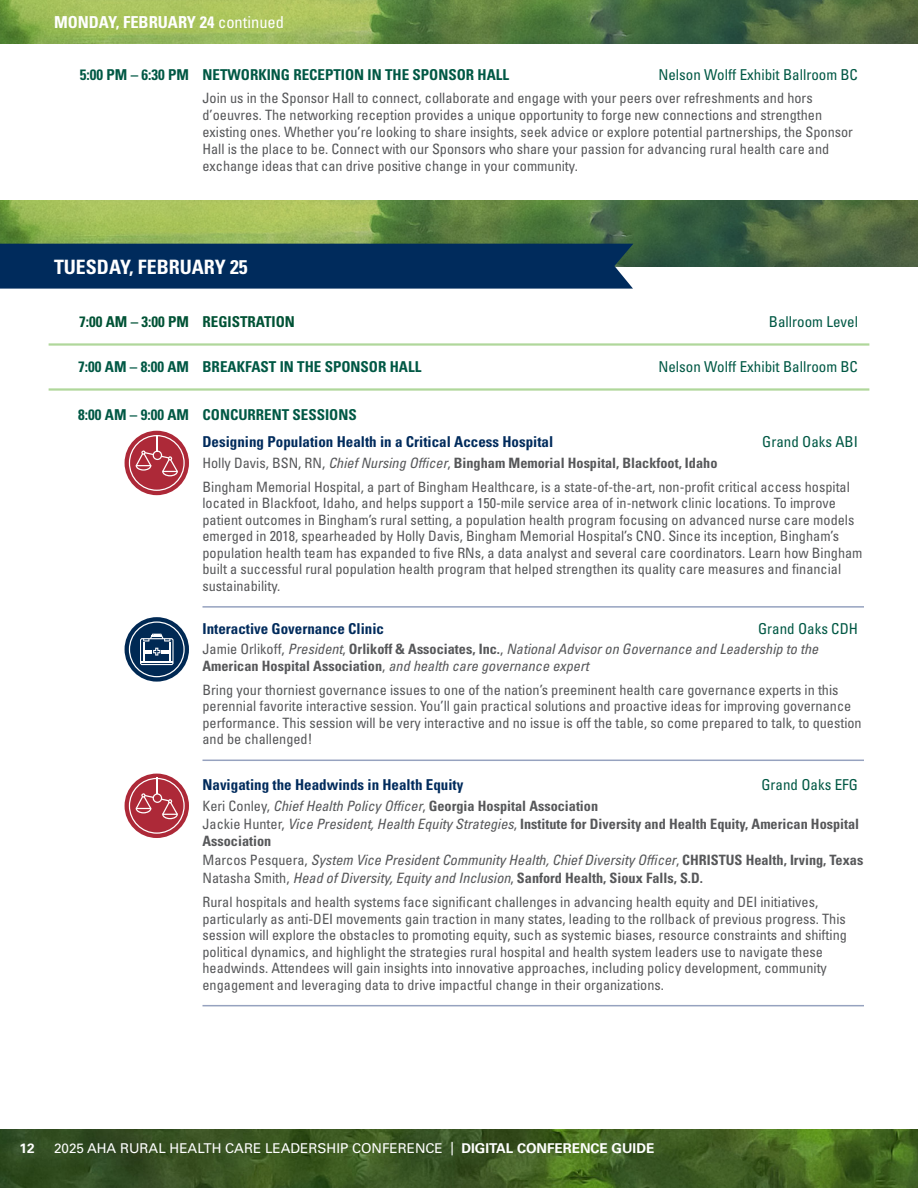
<style>
.page{position:relative;width:918px;height:1188px;background:#fff}
.page>*{position:absolute;margin:0;border:0;box-sizing:border-box;transform-origin:0 0}
.t1{font:700 condensed 19.8px "Univers LT Std";color:#fff}
.t2{font:700 condensed 16.5px "Univers LT Std";color:#fff}
.Time{font:700 condensed 15px "Univers LT Std";color:#005844}
.Time-2{font:700 condensed 15px "Univers LT Std";color:#002b5c}
.Time-3{font:condensed 15px "Univers LT Std";color:#005844}
.Time-4{font:700 condensed 15px "Univers LT Std";color:#005235}
.Time-5{font:condensed 14.25px/16.5px "Univers LT Std";color:#57585a}
.Time-6{font:italic condensed 14.25px/16.5px "Univers LT Pro";color:#57585a}
.Time-7{font:700 condensed 14.25px/16.5px "Univers LT Std";color:#57585a}
.t3{font:13.5px "Univers LT Std";color:#fff}
.t4{font:700 13.5px "Univers LT Std";color:#fff}
.s1{font-weight:400}
.s2{font-family:"Univers LT Pro";font-weight:400;font-style:italic}
.s3{font-family:"Univers LT Std";font-style:normal}
.s4{font-family:"Univers LT Std";font-weight:700;font-style:normal}
.s5{font-weight:700}
</style>
<div class="page">
<img style="left:0;top:1130px;width:918px;height:58px">
<img style="left:0;top:201px;width:918px;height:66px">
<div style="left:0;top:244px;width:633px;height:45px;background:#002b5c"></div>
<hr style="left:49px;top:343px;width:820px;height:3px;background:#b0d79b">
<hr style="left:49px;top:388px;width:820px;height:3px;background:#b0d79b">
<hr style="left:202px;top:606px;width:662px;height:2px;background:#96a2bf">
<hr style="left:202px;top:760px;width:662px;height:1px;background:#96a2bf">
<hr style="left:202px;top:1005px;width:662px;height:1px;background:#96a2bf">
<div style="left:125px;top:431px;width:64px;height:64px;background:#ad2938;border-radius:32px"></div>
<svg style="left:129px;top:435px;width:56px;height:56px"></svg>
<svg style="left:125px;top:617px;width:64px;height:65px"></svg>
<svg style="left:129px;top:621px;width:56px;height:56px"></svg>
<div style="left:125px;top:774px;width:64px;height:64px;background:#ad2938;border-radius:32px"></div>
<svg style="left:129px;top:778px;width:56px;height:56px"></svg>
<img style="left:0;top:0;width:918px;height:43px">
<p class="t2" style="left:54px;top:12px;width:232px">MONDAY, FEBRUARY 24 <span class="s1">continued</span></p>
<p class="Time" style="left:80px;top:65px;width:431px">5:00 PM – 6:30 PM NETWORKING RECEPTION IN THE SPONSOR HALL</p>
<p class="Time-3" style="left:658px;top:65px;width:201px">Nelson Wolff Exhibit Ballroom BC</p>
<p class="Time-5" style="left:202px;top:89px;width:652px;line-height:17.1px">Join us in the Sponsor Hall to connect, collaborate and engage with your peers over refreshments and hors d’oeuvres. The networking reception provides a unique opportunity to forge new connections and strengthen existing ones. Whether you’re looking to share insights, seek advice or explore potential partnerships, the Sponsor Hall is the place to be. Connect with our Sponsors who share your passion for advancing rural health care and exchange ideas that can drive positive change in your community.</p>
<p class="t1" style="left:54px;top:254px;width:195px">TUESDAY, FEBRUARY 25</p>
<p class="Time-4" style="left:79px;top:313px;width:217px">7:00 AM – 3:00 PM REGISTRATION</p>
<p class="Time-3" style="left:769px;top:312px;width:91px">Ballroom Level</p>
<p class="Time" style="left:78px;top:358px;width:345px">7:00 AM – 8:00 AM BREAKFAST IN THE SPONSOR HALL</p>
<p class="Time-3" style="left:658px;top:357px;width:201px">Nelson Wolff Exhibit Ballroom BC</p>
<p class="Time" style="left:78px;top:406px;width:280px">8:00 AM – 9:00 AM CONCURRENT SESSIONS</p>
<p class="Time-2" style="left:202px;top:433px;width:352px">Designing Population Health in a Critical Access Hospital</p>
<p class="Time-3" style="left:762px;top:432px;width:97px">Grand Oaks ABI</p>
<p class="Time-7" style="left:202px;top:455px;width:516px"><span class="s1">Holly Davis, BSN, RN,</span> <span class="s2">Chief Nursing Officer</span><span class="s1">,</span> Bingham Memorial Hospital, Blackfoot, Idaho</p>
<p class="Time-5" style="left:202px;top:478px;width:662px">Bingham Memorial Hospital, a part of Bingham Healthcare, is a state-of-the-art, non-profit critical access hospital located in Blackfoot, Idaho, and helps support a 150-mile service area of in-network clinic locations. To improve patient outcomes in Bingham’s rural setting, a population health program focusing on advanced nurse care models emerged in 2018, spearheaded by Holly Davis, Bingham Memorial Hospital’s CNO. Since its inception, Bingham’s population health team has expanded to five RNs, a data analyst and several care coordinators. Learn how Bingham built a successful rural population health program that helped strengthen its quality care measures and financial sustainability.</p>
<p class="Time-2" style="left:202px;top:619px;width:183px">Interactive Governance Clinic</p>
<p class="Time-3" style="left:758px;top:619px;width:101px">Grand Oaks CDH</p>
<p class="Time-6" style="left:202px;top:641px;width:617px"><span class="s3">Jamie Orlikoff,</span> President<span class="s3">,</span> <span class="s4">Orlikoff &amp; Associates, Inc.</span><span class="s3">,</span> National Advisor on Governance and Leadership to the<br><span class="s4">American Hospital Association</span><span class="s3">,</span> and health care governance expert</p>
<p class="Time-5" style="left:202px;top:681px;width:661px">Bring your thorniest governance issues to one of the nation’s preeminent health care governance experts in this perennial favorite interactive session. You’ll gain practical solutions and proactive ideas for improving governance performance. This session will be very interactive and no issue is off the table, so come prepared to talk, to question and be challenged!</p>
<p class="Time-2" style="left:202px;top:775px;width:262px">Navigating the Headwinds in Health Equity</p>
<p class="Time-3" style="left:761px;top:775px;width:98px">Grand Oaks EFG</p>
<p class="Time-7" style="left:202px;top:797px;width:397px"><span class="s1">Keri Conley,</span> <span class="s2">Chief Health Policy Officer</span><span class="s1">,</span> Georgia Hospital Association</p>
<p class="Time-7" style="left:202px;top:816px;width:658px"><span class="s1">Jackie Hunter,</span> <span class="s2">Vice President, Health Equity Strategies</span><span class="s1">,</span> Institute for Diversity and Health Equity, American Hospital<br>Association</p>
<p class="Time-6" style="left:202px;top:851px;width:662px"><span class="s3">Marcos Pesquera,</span> System Vice President Community Health, Chief Diversity Officer<span class="s3">,</span> <span class="s4">CHRISTUS Health, Irving, Texas</span></p>
<p class="Time-6" style="left:202px;top:870px;width:502px"><span class="s3">Natasha Smith,</span> Head of Diversity, Equity and Inclusion<span class="s3">,</span> <span class="s4">Sanford Health, Sioux Falls, S.D.</span></p>
<p class="Time-5" style="left:202px;top:894px;width:646px">Rural hospitals and health systems face significant challenges in advancing health equity and DEI initiatives, particularly as anti-DEI movements gain traction in many states, leading to the rollback of previous progress. This session will explore the obstacles to promoting equity, such as systemic biases, resource constraints and shifting political dynamics, and highlight the strategies rural hospital and health system leaders use to navigate these headwinds. Attendees will gain insights into innovative approaches, including policy development, community engagement and leveraging data to drive impactful change in their organizations.</p>
<p class="t4" style="left:19px;top:1141px;width:17px">12</p>
<p class="t3" style="left:54px;top:1141px;width:602px">2025 AHA RURAL HEALTH CARE LEADERSHIP CONFERENCE | <span class="s5">DIGITAL CONFERENCE GUIDE</span></p>
</div>
